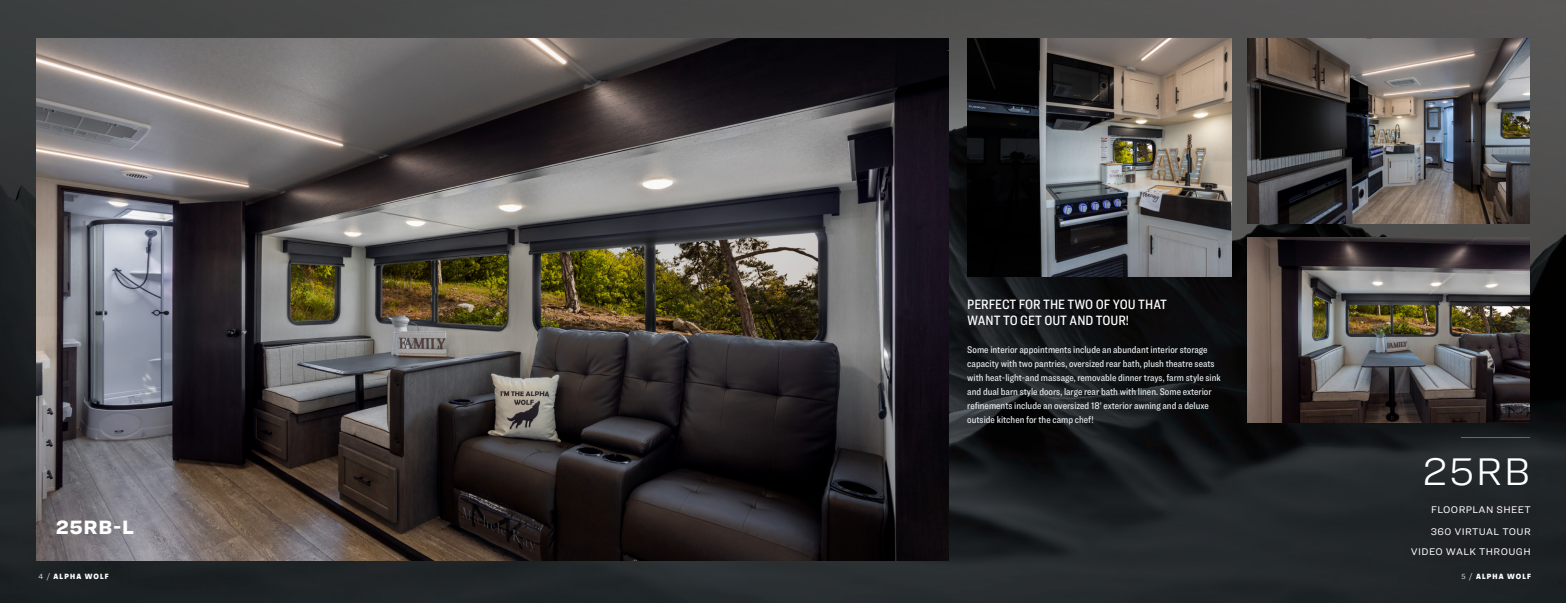
<style>
.page{position:relative;width:1566px;height:603px;background:#fff}
.page>*{position:absolute;margin:0;border:0;box-sizing:border-box;transform-origin:0 0}
.t1{font:300 40px "Ringside";color:#fff}
.t2{font:900 20px "Ringside";color:#fff}
.t3{font:500 14px/16px "Ringside Condensed";color:#fff}
.t4{font:500 10px/14px "Ringside Condensed";color:#e7eef1}
.t5{font:10px "Ringside";letter-spacing:.04em;color:#fff}
.t6{font:900 8px "Macklin Sans";letter-spacing:.14em;color:#fff}
.s1{font-weight:300}
</style>
<div class="page">
<img style="left:0;top:0;width:1566px;height:603px">
<img style="left:36px;top:39px;width:913px;height:521px">
<img style="left:1247px;top:39px;width:283px;height:184px">
<img style="left:967px;top:39px;width:264px;height:237px">
<img style="left:1247px;top:238px;width:283px;height:184px">
<div style="left:1424px;top:498px;width:113px;height:22px;background:#212427"></div>
<div style="left:1424px;top:520px;width:114px;height:23px;background:#231f20"></div>
<div style="left:1404px;top:541px;width:134px;height:22px;background:#231f20"></div>
<hr style="left:1461px;top:437px;width:69px;height:1px;background:#1b82c5">
<p class="t2" style="left:56px;top:513px;width:80px">25RB-L</p>
<p class="t3" style="left:967px;top:296px;width:201px">PERFECT FOR THE TWO OF YOU THAT<br>WANT TO GET OUT AND TOUR!</p>
<p class="t4" style="left:967px;top:342px;width:255px">Some interior appointments include an abundant interior storage capacity with two pantries, oversized rear bath, plush theatre seats with heat-light-and massage, removable dinner trays, farm style sink and dual barn style doors, large rear bath with linen. Some exterior refinements include an oversized 18’ exterior awning and a deluxe outside kitchen for the camp chef!</p>
<p class="t1" style="left:1422px;top:443px;width:110px">25RB</p>
<p class="t5" style="left:1431px;top:502px;width:101px">FLOORPLAN SHEET</p>
<p class="t5" style="left:1431px;top:524px;width:101px">360 VIRTUAL TOUR</p>
<p class="t5" style="left:1411px;top:545px;width:121px">VIDEO WALK THROUGH</p>
<p class="t6" style="left:38px;top:572px;width:72px"><span class="s1">4 /</span> ALPHA WOLF</p>
<p class="t6" style="left:1461px;top:572px;width:71px"><span class="s1">5 /</span> ALPHA WOLF</p>
</div>
